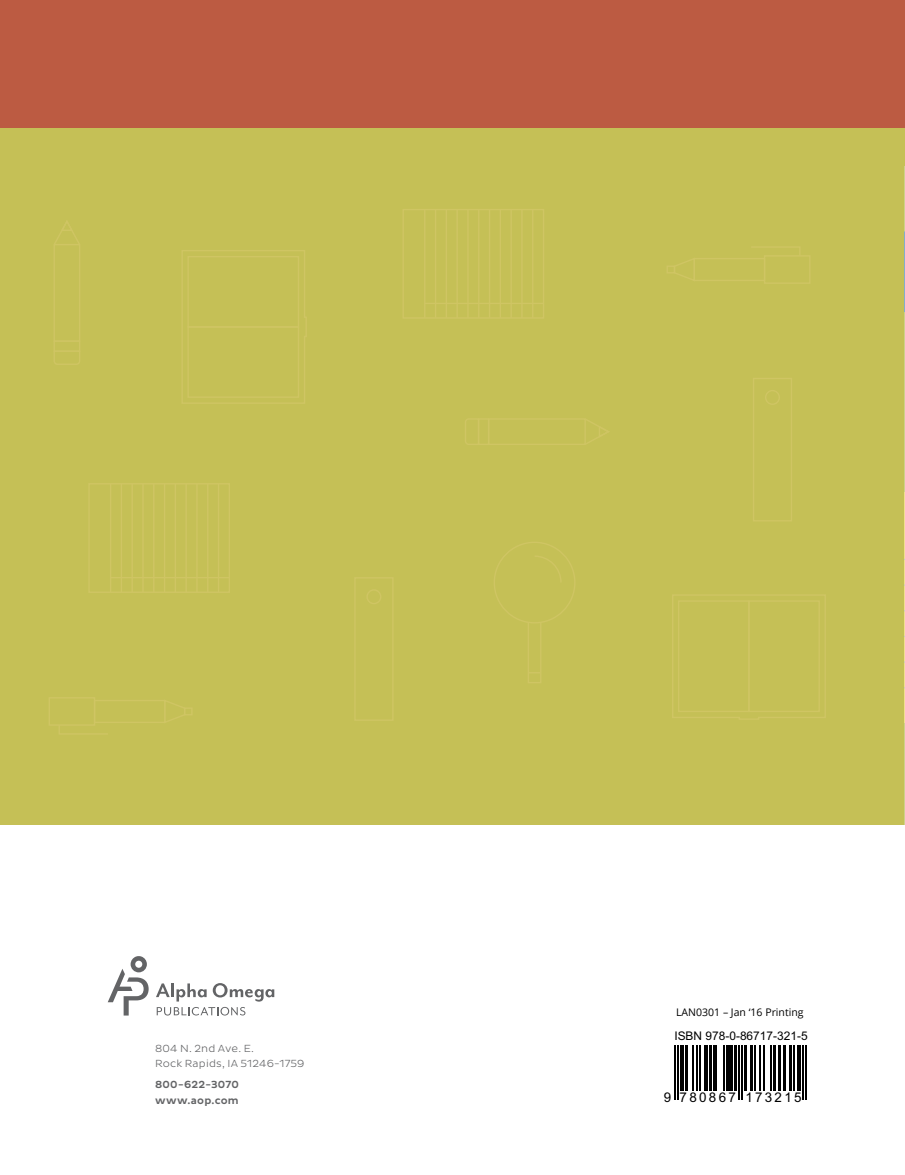
<style>
.page{position:relative;width:905px;height:1175px;background:#fff}
.page>*{position:absolute;margin:0;border:0;box-sizing:border-box;transform-origin:0 0}
.t1{font:13.35px "Arial";letter-spacing:.17em;color:#000}
.t2{font:11.85px "Arial";color:#000}
.t3{font:300 10.5px/15px "Pluto Sans";letter-spacing:.02em;color:#636466}
.t4{font:500 10.5px/15px "Pluto Sans";letter-spacing:.02em;color:#636466}
.t5{font:10.5px "Open Sans";color:#000}
</style>
<div class="page">
<div style="left:0;top:116px;width:904px;height:708px;background:#c5c056"></div>
<div style="left:0;top:0;width:904px;height:127px;background:#bc5b42"></div>
<hr style="left:904px;top:166px;width:1px;height:658px;background:#cdd18b">
<hr style="left:904px;top:493px;width:1px;height:230px;background:#f0de8f">
<svg style="left:904px;top:231px;width:1px;height:81px"></svg>
<svg style="left:156px;top:983px;width:118px;height:32px"></svg>
<svg style="left:108px;top:956px;width:41px;height:59px"></svg>
<div style="left:53px;top:244px;width:27px;height:98px;border:1px solid #cfc563"></div>
<svg style="left:53px;top:221px;width:27px;height:25px"></svg>
<div style="left:53px;top:340px;width:27px;height:12px;border:1px solid #cfc563"></div>
<svg style="left:53px;top:350px;width:27px;height:15px"></svg>
<div style="left:488px;top:418px;width:98px;height:27px;border:1px solid #cfc563"></div>
<svg style="left:583px;top:418px;width:26px;height:27px"></svg>
<div style="left:478px;top:418px;width:11px;height:27px;border:1px solid #cfc563"></div>
<svg style="left:465px;top:418px;width:15px;height:27px"></svg>
<div style="left:88px;top:483px;width:142px;height:110px;border:1px solid #cfc563"></div>
<hr style="left:110px;top:484px;width:1px;height:108px;background:#cfc563">
<hr style="left:121px;top:484px;width:1px;height:108px;background:#cfc563">
<hr style="left:131px;top:484px;width:2px;height:108px;background:#cfc563">
<hr style="left:142px;top:484px;width:2px;height:108px;background:#cfc563">
<hr style="left:153px;top:484px;width:1px;height:108px;background:#cfc563">
<hr style="left:164px;top:484px;width:1px;height:108px;background:#cfc563">
<hr style="left:175px;top:484px;width:1px;height:108px;background:#cfc563">
<hr style="left:185px;top:484px;width:2px;height:108px;background:#cfc563">
<hr style="left:196px;top:484px;width:2px;height:108px;background:#cfc563">
<hr style="left:207px;top:484px;width:1px;height:108px;background:#cfc563">
<hr style="left:218px;top:484px;width:1px;height:108px;background:#cfc563">
<hr style="left:111px;top:577px;width:118px;height:1px;background:#cfc563">
<div style="left:402px;top:209px;width:142px;height:110px;border:1px solid #cfc563"></div>
<hr style="left:424px;top:209px;width:1px;height:109px;background:#cfc563">
<hr style="left:435px;top:209px;width:1px;height:109px;background:#cfc563">
<hr style="left:445px;top:209px;width:2px;height:109px;background:#cfc563">
<hr style="left:456px;top:209px;width:2px;height:109px;background:#cfc563">
<hr style="left:467px;top:209px;width:1px;height:109px;background:#cfc563">
<hr style="left:478px;top:209px;width:1px;height:109px;background:#cfc563">
<hr style="left:489px;top:209px;width:1px;height:109px;background:#cfc563">
<hr style="left:499px;top:209px;width:2px;height:109px;background:#cfc563">
<hr style="left:510px;top:209px;width:2px;height:109px;background:#cfc563">
<hr style="left:521px;top:209px;width:1px;height:109px;background:#cfc563">
<hr style="left:532px;top:209px;width:1px;height:109px;background:#cfc563">
<hr style="left:425px;top:303px;width:118px;height:1px;background:#cfc563">
<svg style="left:355px;top:577px;width:38px;height:144px"></svg>
<svg style="left:753px;top:378px;width:39px;height:143px"></svg>
<svg style="left:182px;top:250px;width:125px;height:154px"></svg>
<svg style="left:672px;top:595px;width:154px;height:124px"></svg>
<div style="left:693px;top:258px;width:72px;height:23px;border:1px solid #cfc563"></div>
<div style="left:763px;top:255px;width:47px;height:29px;border:1px solid #cfc563"></div>
<svg style="left:675px;top:258px;width:20px;height:23px"></svg>
<div style="left:666px;top:265px;width:9px;height:8px;border:1px solid #cfc563"></div>
<svg style="left:763px;top:247px;width:38px;height:10px"></svg>
<div style="left:94px;top:700px;width:71px;height:23px;border:1px solid #cfc563"></div>
<div style="left:49px;top:697px;width:46px;height:28px;border:1px solid #cfc563"></div>
<svg style="left:163px;top:700px;width:21px;height:23px"></svg>
<div style="left:184px;top:707px;width:9px;height:8px;border:1px solid #cfc563"></div>
<svg style="left:58px;top:723px;width:37px;height:11px"></svg>
<svg style="left:535px;top:556px;width:26px;height:24px"></svg>
<div style="left:527px;top:621px;width:14px;height:62px;border:1px solid #cfc563"></div>
<svg style="left:528px;top:672px;width:12px;height:1px"></svg>
<hr style="left:674px;top:1045px;width:1px;height:54px;background:#000">
<hr style="left:677px;top:1045px;width:1px;height:54px;background:#000">
<hr style="left:680px;top:1045px;width:4px;height:45px;background:#000">
<hr style="left:685px;top:1045px;width:3px;height:45px;background:#000">
<hr style="left:692px;top:1045px;width:1px;height:45px;background:#000">
<hr style="left:697px;top:1045px;width:1px;height:45px;background:#000">
<hr style="left:699px;top:1045px;width:1px;height:45px;background:#000">
<svg style="left:704px;top:1045px;width:3px;height:45px"></svg>
<hr style="left:709px;top:1045px;width:2px;height:45px;background:#000">
<hr style="left:713px;top:1045px;width:4px;height:45px;background:#000">
<hr style="left:723px;top:1045px;width:1px;height:45px;background:#000">
<hr style="left:726px;top:1045px;width:1px;height:45px;background:#000">
<div style="left:728px;top:1045px;width:5px;height:45px;background:#000"></div>
<hr style="left:734px;top:1045px;width:3px;height:45px;background:#000">
<hr style="left:738px;top:1045px;width:1px;height:54px;background:#000">
<hr style="left:741px;top:1045px;width:1px;height:54px;background:#000">
<hr style="left:744px;top:1045px;width:3px;height:45px;background:#000">
<hr style="left:749px;top:1045px;width:3px;height:45px;background:#000">
<hr style="left:754px;top:1045px;width:1px;height:45px;background:#000">
<hr style="left:759px;top:1045px;width:1px;height:45px;background:#000">
<hr style="left:763px;top:1045px;width:2px;height:45px;background:#000">
<hr style="left:770px;top:1045px;width:2px;height:45px;background:#000">
<hr style="left:773px;top:1045px;width:3px;height:45px;background:#000">
<hr style="left:777px;top:1045px;width:3px;height:45px;background:#000">
<hr style="left:783px;top:1045px;width:3px;height:45px;background:#000">
<hr style="left:788px;top:1045px;width:3px;height:45px;background:#000">
<hr style="left:793px;top:1045px;width:1px;height:45px;background:#000">
<hr style="left:797px;top:1045px;width:4px;height:45px;background:#000">
<hr style="left:802px;top:1045px;width:2px;height:54px;background:#000">
<hr style="left:805px;top:1045px;width:1px;height:54px;background:#000">
<p class="t3" style="left:155px;top:1041px;width:151px">804 N. 2nd Ave. E.<br>Rock Rapids, IA 51246-1759</p>
<p class="t4" style="left:155px;top:1077px;width:85px">800-622-3070 www.aop.com</p>
<p class="t5" style="left:676px;top:1005px;width:129px">LAN0301 – Jan ‘16 Printing</p>
<p class="t2" style="left:674px;top:1027px;width:135px">ISBN 978-0-86717-321-5</p>
<p class="t1" style="left:664px;top:1088px;width:139px">9 780867 173215</p>
</div>
